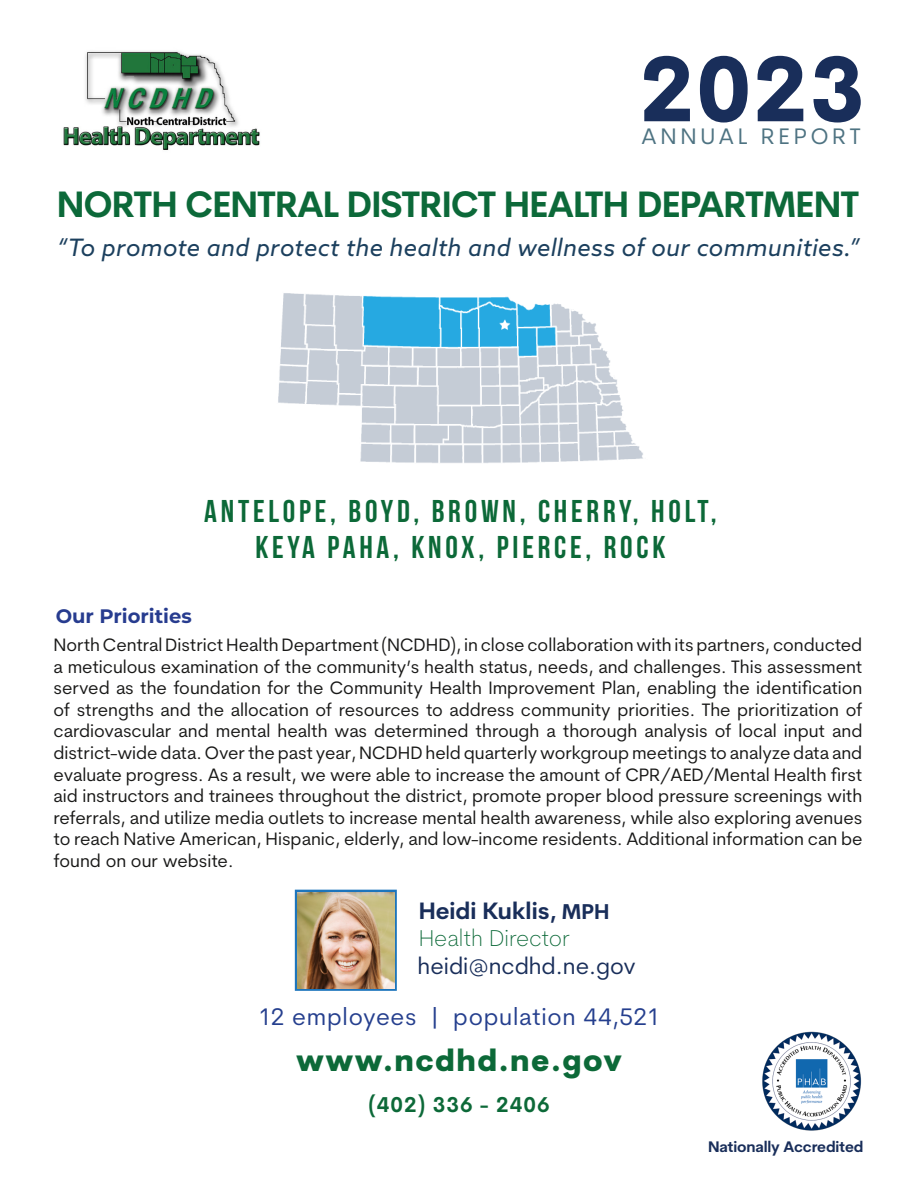
<style>
.page{position:relative;width:918px;height:1188px;background:#fff}
.page>*{position:absolute;margin:0;border:0;box-sizing:border-box;transform-origin:0 0}
._2023{font:800 90px "Cerebri Sans Pro";color:#192e5a}
.Department_Name_1{font:700 36px "Cerebri Sans Pro";letter-spacing:-.02em;color:#0c6939}
.Counties_1{font:31.5px/36px "Bebas Neue";letter-spacing:.12em;color:#0c6938;text-align:center}
.Website{font:800 30px "Cerebri Sans Pro";letter-spacing:.05em;color:#0c6938}
.Tag{font:italic 24px "Azo Web";letter-spacing:.01em;color:#1c405e}
.Cover_Stats_1{font:24px "Cerebri Sans Pro";letter-spacing:.03em;color:#253f8e}
.Data_Set{font:23.25px "Cerebri Sans Pro";color:#192e5a}
.Director_Name{font:700 23.25px "Cerebri Sans Pro";color:#192e5a}
.Director_Name-2{font:200 23.25px "Cerebri Sans Pro";color:#0c6938}
.Annual_Report{font:22.5px "Cerebri Sans Pro";letter-spacing:.17em;color:#4e7382}
.Website-2{font:700 21px "Cerebri Sans Pro";letter-spacing:.05em;color:#0c6938}
.CHA_CHIP_Heading{font:700 19.5px "Montserrat";color:#273c8f}
.Cha__Chip_Text{font:18px/21.6px "Cerebri Sans Pro";color:#181817;text-align:justify}
.Accredit{font:700 15px "Cerebri Sans Pro";letter-spacing:-.01em;color:#192e5a}
.s1{font-size:21px}
</style>
<div class="page">
<svg style="left:294px;top:889px;width:103px;height:102px"></svg>
<img style="left:297px;top:892px;width:98px;height:97px">
<img style="left:278px;top:293px;width:365px;height:170px">
<img style="left:63px;top:51px;width:197px;height:99px">
<img style="left:762px;top:1031px;width:100px;height:100px">
<p class="_2023" style="left:640px;top:23px;width:226px">2023</p>
<p class="Annual_Report" style="left:641px;top:121px;width:221px">ANNUAL REPORT</p>
<p class="Department_Name_1" style="left:57px;top:179px;width:804px">NORTH CENTRAL DISTRICT HEALTH DEPARTMENT</p>
<p class="Tag" style="left:57px;top:232px;width:804px">“To promote and protect the health and wellness of our communities.”</p>
<p class="Counties_1" style="left:204px;top:493px;width:514px">ANTELOPE, BOYD, BROWN, CHERRY, HOLT,<br>KEYA PAHA, KNOX, PIERCE, ROCK</p>
<p class="CHA_CHIP_Heading" style="left:56px;top:602px;width:138px">Our Priorities</p>
<p class="Cha__Chip_Text" style="left:54px;top:633px;width:810px">North Central District Health Department (NCDHD), in close collaboration with its partners, conducted a meticulous examination of the community’s health status, needs, and challenges. This assessment served as the foundation for the Community Health Improvement Plan, enabling the identification of strengths and the allocation of resources to address community priorities. The prioritization of cardiovascular and mental health was determined through a thorough analysis of local input and district-wide data. Over the past year, NCDHD held quarterly workgroup meetings to analyze data and evaluate progress. As a result, we were able to increase the amount of CPR/AED/Mental Health first aid instructors and trainees throughout the district, promote proper blood pressure screenings with referrals, and utilize media outlets to increase mental health awareness, while also exploring avenues to reach Native American, Hispanic, elderly, and low-income residents. Additional information can be found on our website.</p>
<p class="Director_Name" style="left:419px;top:894px;width:192px">Heidi Kuklis<span class="s1">, MPH</span></p>
<p class="Director_Name-2" style="left:419px;top:923px;width:153px">Health Director</p>
<p class="Data_Set" style="left:418px;top:950px;width:220px">heidi@ncdhd.ne.gov</p>
<p class="Cover_Stats_1" style="left:258px;top:1000px;width:404px">12 employees | population 44,521</p>
<p class="Website" style="left:296px;top:1038px;width:327px">www.ncdhd.ne.gov</p>
<p class="Website-2" style="left:368px;top:1089px;width:183px">(402) 336 - 2406</p>
<p class="Accredit" style="left:708px;top:1135px;width:157px">Nationally Accredited</p>
</div>
